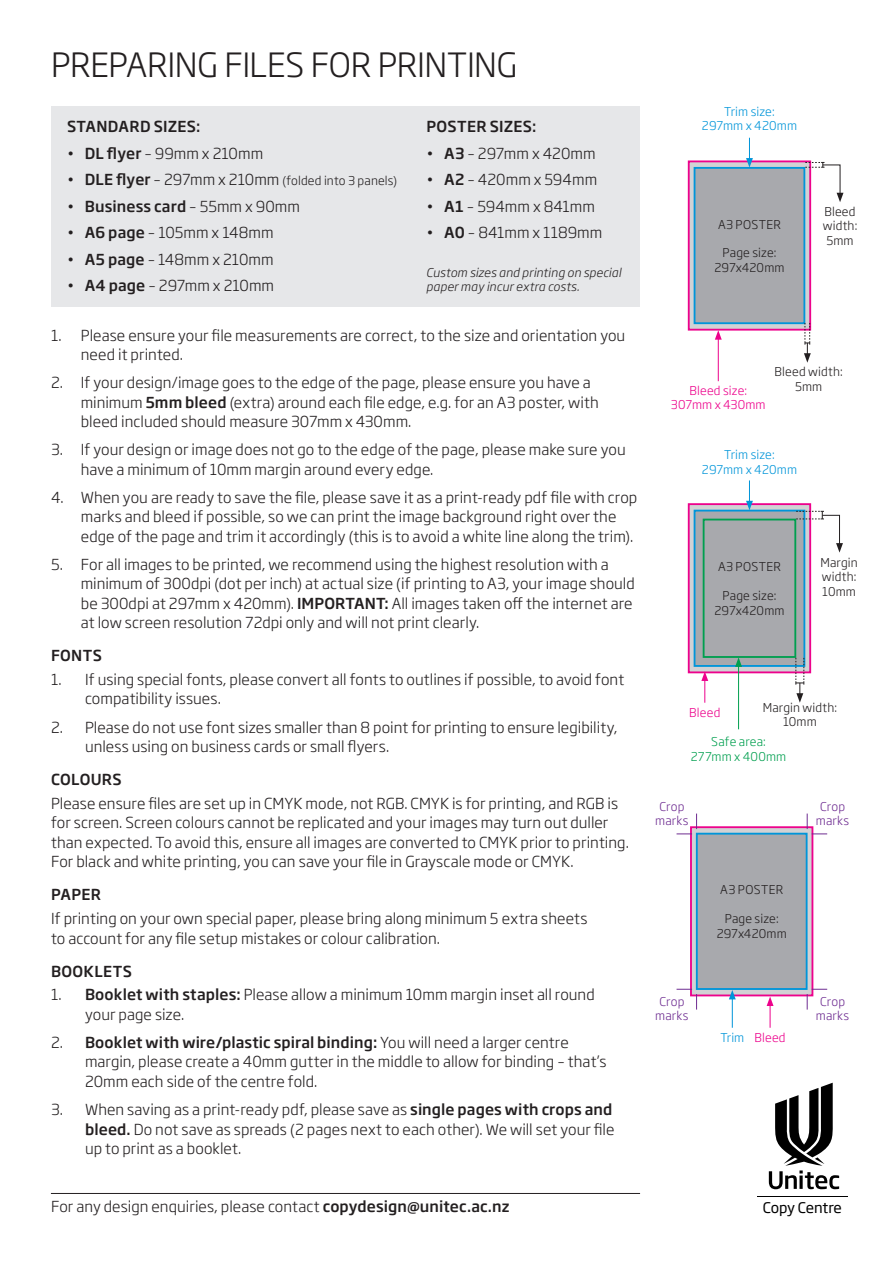
<style>
.page{position:relative;width:893px;height:1263px;background:#fff}
.page>*{position:absolute;margin:0;border:0;box-sizing:border-box;transform-origin:0 0}
.t1{font:300 33px "Soho Gothic Pro";letter-spacing:-.01em;color:#231f20}
.t2{font:300 15px/19.5px "Soho Gothic Pro";letter-spacing:.005em;color:#231f20}
.t3{font:500 15px "Soho Gothic Pro";letter-spacing:.015em;color:#231f20}
.t4{font:14.55px "Soho Gothic Pro";letter-spacing:-.015em;color:#000}
.t5{font:300 12px/14.4px "Soho Gothic Pro";letter-spacing:.015em;color:#231f20}
.t6{font:italic 300 12px/14.4px "Soho Gothic Pro";letter-spacing:.01em;color:#231f20}
.t7{font:300 12px "Soho Gothic Pro";letter-spacing:.01em;color:#0095d9}
.t8{font:300 12px/14.4px "Soho Gothic Pro";letter-spacing:.015em;color:#6e2c91;text-align:center}
.t9{font:300 12px "Soho Gothic Pro";letter-spacing:.015em;color:#ed028c}
.t10{font:300 12px "Soho Gothic Pro";letter-spacing:.015em;color:#009f4f}
.s1{font-weight:500}
.s2{font-size:15px}
.s3{font-weight:500;font-size:15px}
.s4{font-weight:300}
</style>
<div class="page">
<div style="left:51px;top:107px;width:589px;height:200px;background:#e6e7e9"></div>
<svg style="left:769px;top:1083px;width:70px;height:106px"></svg>
<hr style="left:757px;top:1196px;width:91px;height:1px;background:#000">
<svg style="left:688px;top:503px;width:123px;height:170px;background:#d095c0"></svg>
<div style="left:694px;top:510px;width:111px;height:157px;background:#a8a9ad;border:2px solid #0095d9"></div>
<svg style="left:746px;top:480px;width:7px;height:30px"></svg>
<hr style="left:738px;top:664px;width:1px;height:65px;background:#009f4f">
<svg style="left:735px;top:658px;width:7px;height:9px"></svg>
<div style="left:703px;top:519px;width:93px;height:139px;border:2px solid #009f4f"></div>
<svg style="left:796px;top:511px;width:47px;height:42px"></svg>
<svg style="left:795px;top:658px;width:9px;height:45px"></svg>
<svg style="left:701px;top:671px;width:7px;height:32px"></svg>
<svg style="left:688px;top:160px;width:123px;height:171px;background:#d297c1"></svg>
<div style="left:694px;top:167px;width:111px;height:157px;background:#a8a9ad;border:2px solid #0095d9"></div>
<svg style="left:746px;top:138px;width:7px;height:30px"></svg>
<hr style="left:718px;top:337px;width:1px;height:44px;background:#ed028c">
<svg style="left:715px;top:330px;width:7px;height:10px"></svg>
<svg style="left:804px;top:323px;width:7px;height:40px"></svg>
<svg style="left:805px;top:162px;width:38px;height:40px"></svg>
<hr style="left:51px;top:1193px;width:589px;height:1px;background:#231f20">
<svg style="left:690px;top:826px;width:123px;height:170px;background:#d098c1"></svg>
<div style="left:696px;top:833px;width:111px;height:157px;background:#a8a9ad;border:2px solid #0095d9"></div>
<svg style="left:767px;top:996px;width:6px;height:32px"></svg>
<hr style="left:732px;top:997px;width:1px;height:31px;background:#0095d9">
<svg style="left:729px;top:990px;width:7px;height:9px"></svg>
<svg style="left:807px;top:813px;width:20px;height:21px"></svg>
<svg style="left:807px;top:989px;width:20px;height:20px"></svg>
<svg style="left:676px;top:813px;width:21px;height:21px"></svg>
<svg style="left:676px;top:989px;width:21px;height:20px"></svg>
<p class="t1" style="left:51px;top:39px;width:468px">PREPARING FILES FOR PRINTING</p>
<p class="t3" style="left:67px;top:115px;width:135px">STANDARD SIZES:</p>
<p class="t2" style="left:67px;top:143px;width:198px">• <span class="s1">DL flyer</span> – 99mm x 210mm</p>
<p class="t5" style="left:67px;top:173px;width:332px"><span class="s2">•</span> <span class="s3">DLE flyer</span> <span class="s2">– 297mm x 210mm</span> (folded into 3 panels)</p>
<p class="t3" style="left:67px;top:194px;width:234px"><span class="s4">•</span> Business card <span class="s4">– 55mm x 90mm</span></p>
<p class="t2" style="left:67px;top:222px;width:208px">• <span class="s1">A6 page</span> – 105mm x 148mm</p>
<p class="t2" style="left:67px;top:249px;width:208px">• <span class="s1">A5 page</span> – 148mm x 210mm</p>
<p class="t2" style="left:67px;top:275px;width:209px">• <span class="s1">A4 page</span> – 297mm x 210mm</p>
<p class="t3" style="left:426px;top:115px;width:111px">POSTER SIZES:</p>
<p class="t2" style="left:426px;top:143px;width:171px">• <span class="s1">A3</span> – 297mm x 420mm</p>
<p class="t2" style="left:426px;top:169px;width:172px">• <span class="s1">A2</span> – 420mm x 594mm</p>
<p class="t2" style="left:426px;top:196px;width:170px">• <span class="s1">A1</span> – 594mm x 841mm</p>
<p class="t2" style="left:426px;top:222px;width:178px">• <span class="s1">A0</span> – 841mm x 1189mm</p>
<p class="t6" style="left:426px;top:265px;width:196px">Custom sizes and printing on special paper may incur extra costs.</p>
<p class="t2" style="left:81px;top:324px;width:546px;text-indent:-30px">1. Please ensure your file measurements are correct, to the size and orientation you need it printed.</p>
<p class="t2" style="left:81px;top:372px;width:520px;text-indent:-30px">2. If your design/image goes to the edge of the page, please ensure you have a minimum <span class="s1">5mm bleed</span> (extra) around each file edge, e.g. for an A3 poster, with bleed included should measure 307mm x 430mm.</p>
<p class="t2" style="left:81px;top:439px;width:546px;text-indent:-30px">3. If your design or image does not go to the edge of the page, please make sure you have a minimum of 10mm margin around every edge.</p>
<p class="t2" style="left:81px;top:486px;width:558px;text-indent:-30px">4. When you are ready to save the file, please save it as a print-ready pdf file with crop marks and bleed if possible, so we can print the image background right over the edge of the page and trim it accordingly (this is to avoid a white line along the trim).</p>
<p class="t2" style="left:81px;top:553px;width:556px;text-indent:-30px">5. For all images to be printed, we recommend using the highest resolution with a minimum of 300dpi (dot per inch) at actual size (if printing to A3, your image should be 300dpi at 297mm x 420mm). <span class="s1">IMPORTANT:</span> All images taken off the internet are at low screen resolution 72dpi only and will not print clearly.</p>
<p class="t3" style="left:51px;top:644px;width:52px">FONTS</p>
<p class="t2" style="left:85px;top:669px;width:541px;text-indent:-34px">1. If using special fonts, please convert all fonts to outlines if possible, to avoid font compatibility issues.</p>
<p class="t2" style="left:85px;top:716px;width:534px;text-indent:-34px">2. Please do not use font sizes smaller than 8 point for printing to ensure legibility, unless using on business cards or small flyers.</p>
<p class="t3" style="left:51px;top:768px;width:72px">COLOURS</p>
<p class="t2" style="left:51px;top:793px;width:579px">Please ensure files are set up in CMYK mode, not RGB. CMYK is for printing, and RGB is for screen. Screen colours cannot be replicated and your images may turn out duller than expected. To avoid this, ensure all images are converted to CMYK prior to printing.<br>For black and white printing, you can save your file in Grayscale mode or CMYK.</p>
<p class="t3" style="left:51px;top:883px;width:51px">PAPER</p>
<p class="t2" style="left:51px;top:908px;width:538px">If printing on your own special paper, please bring along minimum 5 extra sheets to account for any file setup mistakes or colour calibration.</p>
<p class="t3" style="left:51px;top:959px;width:82px">BOOKLETS</p>
<p class="t2" style="left:85px;top:984px;width:511px;text-indent:-34px">1. <span class="s1">Booklet with staples:</span> Please allow a minimum 10mm margin inset all round your page size.</p>
<p class="t2" style="left:85px;top:1032px;width:523px;text-indent:-34px">2. <span class="s1">Booklet with wire/plastic spiral binding:</span> You will need a larger centre margin, please create a 40mm gutter in the middle to allow for binding – that’s<br>20mm each side of the centre fold.</p>
<p class="t2" style="left:85px;top:1099px;width:531px;text-indent:-34px">3. When saving as a print-ready pdf, please save as <span class="s1">single pages with crops and bleed.</span> Do not save as spreads (2 pages next to each other). We will set your file up to print as a booklet.</p>
<p class="t7" style="left:724px;top:102px;width:52px">Trim size:</p>
<p class="t7" style="left:702px;top:116px;width:97px">297mm x 420mm</p>
<p class="t5" style="left:718px;top:216px;width:64px">A3 POSTER</p>
<p class="t5" style="left:723px;top:245px;width:55px">Page size:</p>
<p class="t5" style="left:714px;top:259px;width:72px">297x420mm</p>
<p class="t5" style="left:823px;top:204px;width:36px">Bleed width:</p>
<p class="t5" style="left:826px;top:232px;width:29px">5mm</p>
<p class="t9" style="left:689px;top:381px;width:59px">Bleed size:</p>
<p class="t9" style="left:671px;top:395px;width:96px">307mm x 430mm</p>
<p class="t5" style="left:775px;top:364px;width:70px">Bleed width:</p>
<p class="t5" style="left:795px;top:378px;width:29px">5mm</p>
<p class="t7" style="left:724px;top:446px;width:52px">Trim size:</p>
<p class="t7" style="left:702px;top:460px;width:97px">297mm x 420mm</p>
<p class="t5" style="left:718px;top:559px;width:64px">A3 POSTER</p>
<p class="t5" style="left:723px;top:588px;width:55px">Page size:</p>
<p class="t5" style="left:714px;top:602px;width:72px">297x420mm</p>
<p class="t5" style="left:820px;top:554px;width:39px">Margin width:</p>
<p class="t5" style="left:822px;top:583px;width:35px">10mm</p>
<p class="t9" style="left:689px;top:703px;width:33px">Bleed</p>
<p class="t5" style="left:763px;top:700px;width:76px">Margin width:</p>
<p class="t5" style="left:783px;top:714px;width:35px">10mm</p>
<p class="t10" style="left:711px;top:732px;width:56px">Safe area:</p>
<p class="t10" style="left:691px;top:747px;width:97px">277mm x 400mm</p>
<p class="t8" style="left:655px;top:799px;width:35px">Crop marks</p>
<p class="t8" style="left:655px;top:993px;width:35px">Crop marks</p>
<p class="t5" style="left:720px;top:882px;width:64px">A3 POSTER</p>
<p class="t5" style="left:725px;top:911px;width:55px">Page size:</p>
<p class="t5" style="left:717px;top:925px;width:72px">297x420mm</p>
<p class="t7" style="left:720px;top:1028px;width:25px">Trim</p>
<p class="t9" style="left:754px;top:1028px;width:33px">Bleed</p>
<p class="t8" style="left:816px;top:799px;width:35px">Crop marks</p>
<p class="t8" style="left:816px;top:993px;width:35px">Crop marks</p>
<p class="t2" style="left:51px;top:1196px;width:460px">For any design enquiries, please contact <span class="s1">copydesign@unitec.ac.nz</span></p>
<p class="t4" style="left:763px;top:1196px;width:81px">Copy Centre</p>
</div>
